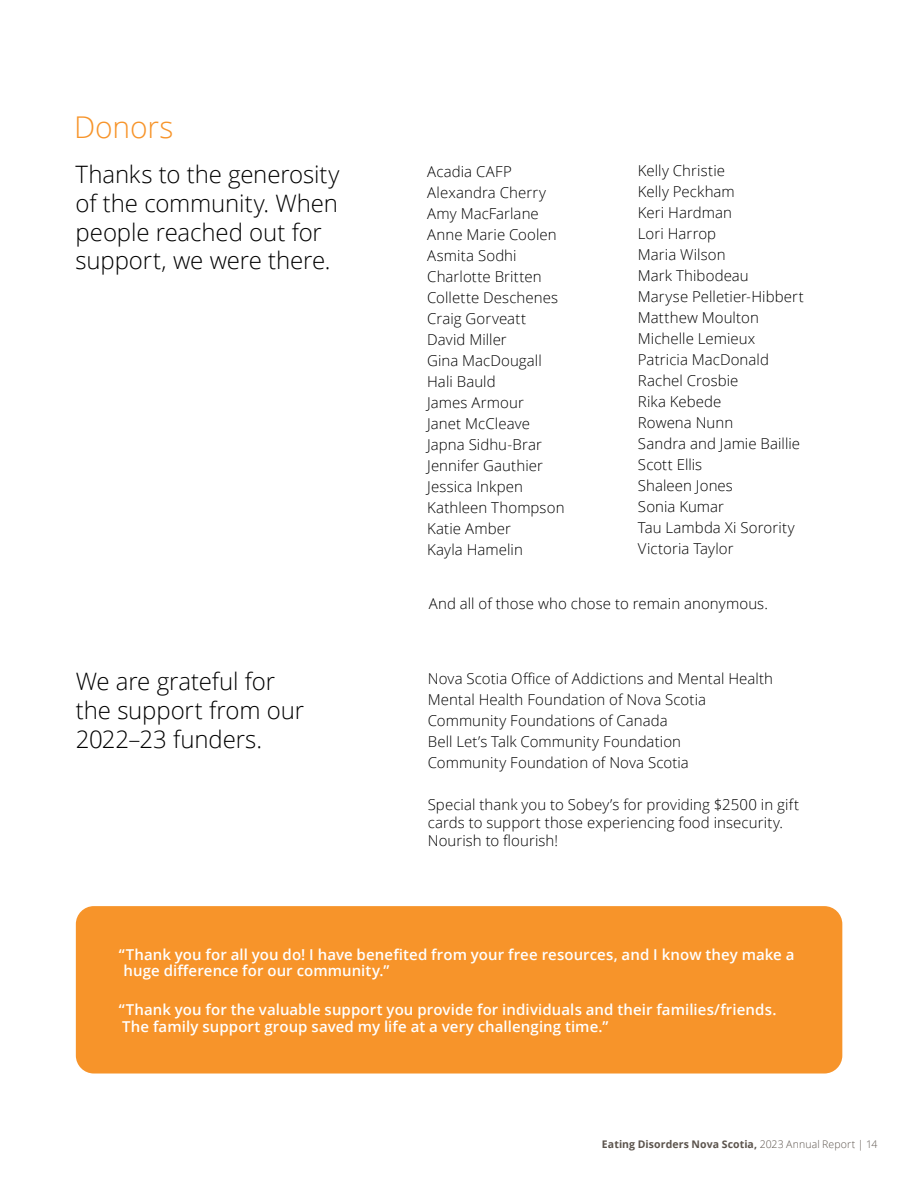
<style>
.page{position:relative;width:918px;height:1188px;background:#fff}
.page>*{position:absolute;margin:0;border:0;box-sizing:border-box;transform-origin:0 0}
.t1{font:300 30px "Open Sans";letter-spacing:-.005em;color:#f7942a}
.t2{font:300 24px/28.8px "Open Sans";letter-spacing:-.005em;color:#000}
.t3{font:300 15px/21px "Open Sans";letter-spacing:.005em;color:#000}
.t4{font:600 15px/16.5px "Open Sans";letter-spacing:.005em;color:#fff}
.t5{font:700 10.5px "Open Sans";letter-spacing:.01em;color:#5c544d}
.s1{font-weight:300}
</style>
<div class="page">
<div style="left:76px;top:906px;width:766px;height:168px;background:#f7942a;border-radius:18px"></div>
<h1 class="t1" style="left:74px;top:106px;width:101px">Donors</h1>
<h2 class="t2" style="left:76px;top:159px;width:265px">Thanks to the generosity of the community. When people reached out for support, we were there.</h2>
<p class="t3" style="left:427px;top:160px;width:139px">Acadia CAFP<br>Alexandra Cherry<br>Amy MacFarlane<br>Anne Marie Coolen<br>Asmita Sodhi<br>Charlotte Britten<br>Collette Deschenes<br>Craig Gorveatt<br>David Miller<br>Gina MacDougall<br>Hali Bauld<br>James Armour<br>Janet McCleave<br>Japna Sidhu-Brar<br>Jennifer Gauthier<br>Jessica Inkpen<br>Kathleen Thompson<br>Katie Amber<br>Kayla Hamelin</p>
<p class="t3" style="left:638px;top:160px;width:167px">Kelly Christie<br>Kelly Peckham<br>Keri Hardman<br>Lori Harrop<br>Maria Wilson<br>Mark Thibodeau<br>Maryse Pelletier-Hibbert<br>Matthew Moulton<br>Michelle Lemieux<br>Patricia MacDonald<br>Rachel Crosbie<br>Rika Kebede<br>Rowena Nunn<br>Sandra and Jamie Baillie<br>Scott Ellis<br>Shaleen Jones<br>Sonia Kumar<br>Tau Lambda Xi Sorority<br>Victoria Taylor</p>
<p class="t3" style="left:429px;top:592px;width:338px">And all of those who chose to remain anonymous.</p>
<h2 class="t2" style="left:76px;top:666px;width:230px">We are grateful for the support from our<br>2022–23 funders.</h2>
<p class="t3" style="left:428px;top:667px;width:347px">Nova Scotia Office of Addictions and Mental Health Mental Health Foundation of Nova Scotia Community Foundations of Canada<br>Bell Let’s Talk Community Foundation<br>Community Foundation of Nova Scotia</p>
<p class="t3" style="left:428px;top:795px;width:373px;line-height:18px">Special thank you to Sobey’s for providing $2500 in gift cards to support those experiencing food insecurity.<br>Nourish to flourish!</p>
<p class="t4" style="left:124px;top:946px;width:672px;text-indent:-5px">“Thank you for all you do! I have benefited from your free resources, and I know they make a huge difference for our community.”</p>
<p class="t4" style="left:119px;top:1001px;width:659px">“Thank you for the valuable support you provide for individuals and their families/friends.<br>The family support group saved my life at a very challenging time.”</p>
<p class="t5" style="left:602px;top:1136px;width:277px">Eating Disorders Nova Scotia, <span class="s1">2023 Annual Report | 14</span></p>
</div>
